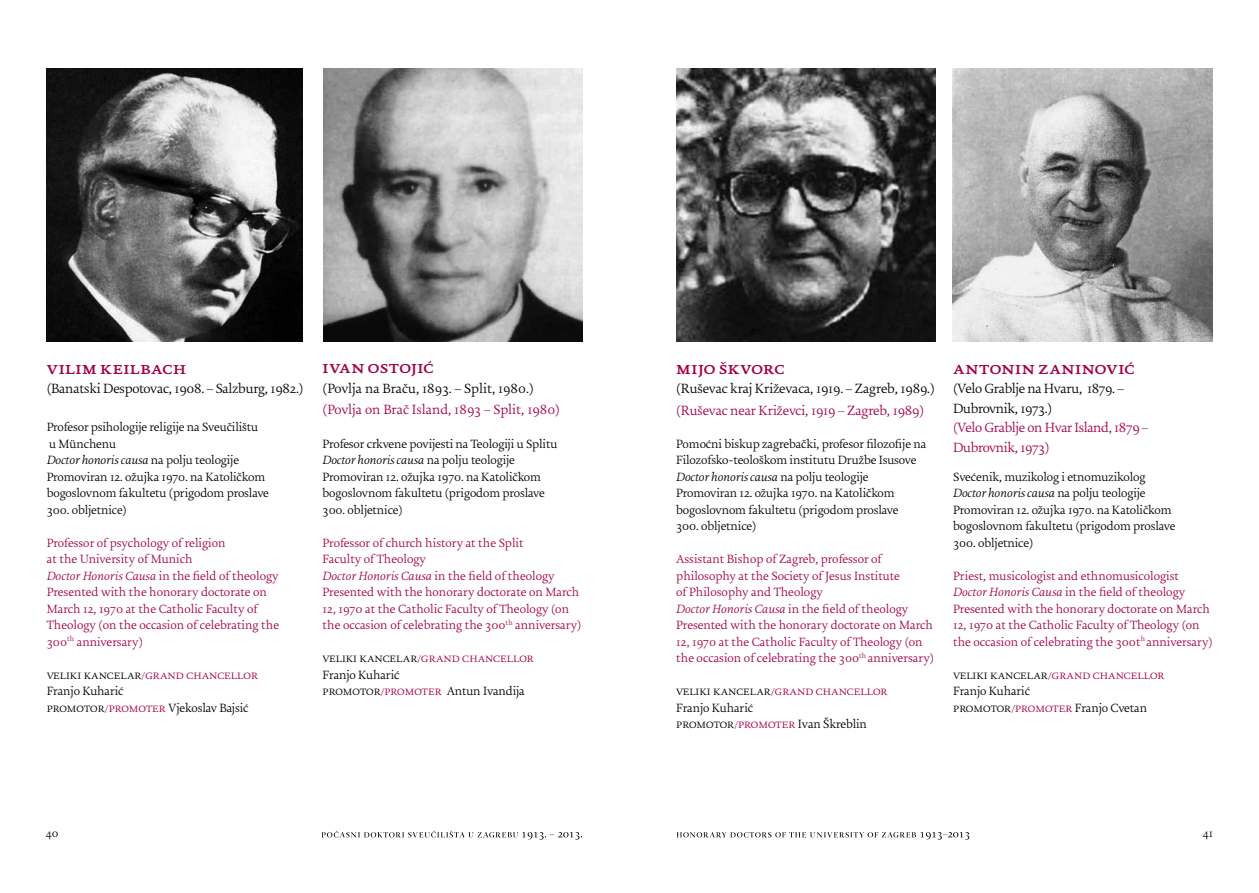
<style>
.page{position:relative;width:1259px;height:893px;background:#fff}
.page>*{position:absolute;margin:0;border:0;box-sizing:border-box;transform-origin:0 0}
.t1{font:700 18px "Uni Zg";letter-spacing:.03em;color:#a30046}
.t2{font:700 18px "Uni Zg";letter-spacing:.005em;color:#a30046}
.t3{font:300 14.25px/19.5px "Uni Zg";letter-spacing:-.015em;color:#000}
.t4{font:300 14.25px/19.5px "Uni Zg";letter-spacing:-.01em;color:#a30046}
.t5{font:300 12.75px/16.5px "Uni Zg";letter-spacing:-.01em;color:#000}
.t6{font:300 12.75px/16.5px "Uni Zg";color:#a30046}
.t7{font:300 12px "Uni Zg";color:#000}
.s1{font-style:italic}
.s2{color:#a30046}
</style>
<div class="page">
<svg style="left:321px;top:831px;width:261px;height:9px"></svg>
<svg style="left:676px;top:832px;width:293px;height:8px"></svg>
<img style="left:47px;top:68px;width:256px;height:273px">
<img style="left:323px;top:68px;width:260px;height:273px">
<img style="left:952px;top:68px;width:260px;height:273px">
<img style="left:676px;top:68px;width:259px;height:273px">
<h1 class="t1" style="left:47px;top:358px;width:141px">vilim keilbach</h1>
<p class="t3" style="left:47px;top:380px;width:258px">(Banatski Despotovac, 1908. – Salzburg, 1982.)</p>
<p class="t5" style="left:47px;top:420px;width:224px">Profesor psihologije religije na Sveučilištu<br>u Münchenu<br><span class="s1">Doctor honoris causa</span> na polju teologije Promoviran 12. ožujka 1970. na Katoličkom bogoslovnom fakultetu (prigodom proslave 300. obljetnice)</p>
<p class="t6" style="left:47px;top:535px;width:234px">Professor of psychology of religion<br>at the University of Munich<br><span class="s1">Doctor Honoris Causa</span> in the field of theology Presented with the honorary doctorate on March 12, 1970 at the Catholic Faculty of Theology (on the occasion of celebrating the 300<sup>th</sup> anniversary)</p>
<p class="t5" style="left:47px;top:667px;width:213px">veliki kancelar<span class="s2">/grand chancellor<br></span>Franjo Kuharić<br>promotor<span class="s2">/promoter</span> Vjekoslav Bajsić</p>
<h1 class="t1" style="left:323px;top:358px;width:113px">ivan ostojić</h1>
<p class="t3" style="left:323px;top:379px;width:213px">(Povlja na Braču, 1893. – Split, 1980.)</p>
<p class="t4" style="left:323px;top:401px;width:239px">(Povlja on Brač Island, 1893 – Split, 1980)</p>
<p class="t5" style="left:323px;top:436px;width:236px">Profesor crkvene povijesti na Teologiji u Splitu <span class="s1">Doctor honoris causa</span> na polju teologije Promoviran 12. ožujka 1970. na Katoličkom bogoslovnom fakultetu (prigodom proslave 300. obljetnice)</p>
<p class="t6" style="left:323px;top:535px;width:260px">Professor of church history at the Split<br>Faculty of Theology<br><span class="s1">Doctor Honoris Causa</span> in the field of theology Presented with the honorary doctorate on March 12, 1970 at the Catholic Faculty of Theology (on the occasion of celebrating the 300<sup>th</sup> anniversary)</p>
<p class="t5" style="left:323px;top:651px;width:213px">veliki kancelar<span class="s2">/grand chancellor<br></span>Franjo Kuharić<br>promotor<span class="s2">/promoter</span> Antun Ivandija</p>
<h1 class="t2" style="left:676px;top:358px;width:110px">mijo škvorc</h1>
<p class="t3" style="left:676px;top:380px;width:260px">(Ruševac kraj Križevaca, 1919. – Zagreb, 1989.)</p>
<p class="t4" style="left:676px;top:401px;width:249px">(Ruševac near Križevci, 1919 – Zagreb, 1989)</p>
<p class="t5" style="left:676px;top:436px;width:251px">Pomoćni biskup zagrebački, profesor filozofije na Filozofsko-teološkom institutu Družbe Isusove <span class="s1">Doctor honoris causa</span> na polju teologije Promoviran 12. ožujka 1970. na Katoličkom bogoslovnom fakultetu (prigodom proslave<br>300. obljetnice)</p>
<p class="t6" style="left:676px;top:552px;width:259px">Assistant Bishop of Zagreb, professor of philosophy at the Society of Jesus Institute<br>of Philosophy and Theology<br><span class="s1">Doctor Honoris Causa</span> in the field of theology Presented with the honorary doctorate on March 12, 1970 at the Catholic Faculty of Theology (on the occasion of celebrating the 300<sup>th</sup> anniversary)</p>
<p class="t5" style="left:676px;top:684px;width:213px">veliki kancelar<span class="s2">/grand chancellor<br></span>Franjo Kuharić<br>promotor<span class="s2">/promoter</span> Ivan Škreblin</p>
<h1 class="t1" style="left:953px;top:358px;width:183px">antonin zaninović</h1>
<p class="t3" style="left:953px;top:380px;width:172px">(Velo Grablje na Hvaru, 1879. –<br>Dubrovnik, 1973.)</p>
<p class="t4" style="left:953px;top:419px;width:196px">(Velo Grablje on Hvar Island, 1879 –<br>Dubrovnik, 1973)</p>
<p class="t5" style="left:953px;top:469px;width:224px">Svećenik, muzikolog i etnomuzikolog <span class="s1">Doctor honoris causa</span> na polju teologije Promoviran 12. ožujka 1970. na Katoličkom bogoslovnom fakultetu (prigodom proslave 300. obljetnice)</p>
<p class="t6" style="left:953px;top:568px;width:261px">Priest, musicologist and ethnomusicologist <span class="s1">Doctor Honoris Causa</span> in the field of theology Presented with the honorary doctorate on March 12, 1970 at the Catholic Faculty of Theology (on the occasion of celebrating the 300t<sup>h</sup> anniversary)</p>
<p class="t5" style="left:953px;top:667px;width:213px">veliki kancelar<span class="s2">/grand chancellor<br></span>Franjo Kuharić<br>promotor<span class="s2">/promoter</span> Franjo Cvetan</p>
<p class="t7" style="left:46px;top:827px;width:14px">40</p>
<p class="t7" style="left:1202px;top:827px;width:12px">41</p>
</div>
